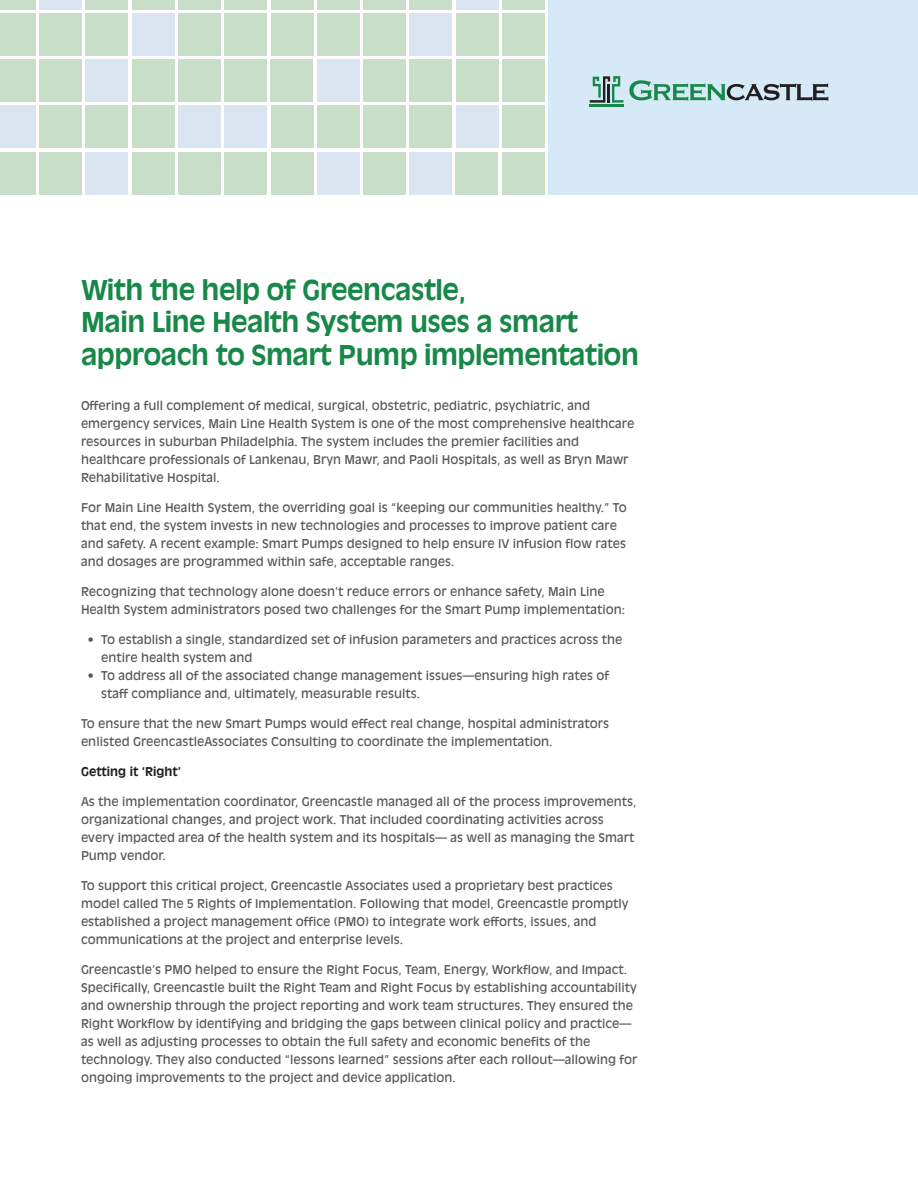
<style>
.page{position:relative;width:918px;height:1188px;background:#fff}
.page>*{position:absolute;margin:0;border:0;box-sizing:border-box;transform-origin:0 0}
.t1{font:700 27px "Antique Olive";letter-spacing:-.02em;color:#178848}
.bullets{font:12px/18px "Antique Olive";color:#57585a}
.t2{font:700 12px "Antique Olive";color:#231f20}
</style>
<div class="page">
<div style="left:317px;top:13px;width:43px;height:43px;background:#c9dec8"></div>
<div style="left:502px;top:13px;width:43px;height:43px;background:#c9dec8"></div>
<div style="left:0;top:13px;width:36px;height:43px;background:#c9dec8"></div>
<div style="left:39px;top:13px;width:43px;height:43px;background:#c9dec8"></div>
<div style="left:85px;top:13px;width:43px;height:43px;background:#c9dec8"></div>
<div style="left:132px;top:13px;width:43px;height:43px;background:#dbe5f2"></div>
<div style="left:178px;top:13px;width:43px;height:43px;background:#c9dec8"></div>
<div style="left:363px;top:13px;width:43px;height:43px;background:#c9dec8"></div>
<div style="left:224px;top:13px;width:43px;height:43px;background:#c9dec8"></div>
<div style="left:409px;top:13px;width:43px;height:43px;background:#dbe5f2"></div>
<div style="left:271px;top:13px;width:42px;height:43px;background:#c9dec8"></div>
<div style="left:456px;top:13px;width:43px;height:43px;background:#c9dec8"></div>
<div style="left:132px;top:59px;width:43px;height:43px;background:#c9dec8"></div>
<div style="left:502px;top:59px;width:43px;height:43px;background:#c9dec8"></div>
<div style="left:0;top:59px;width:36px;height:43px;background:#c9dec8"></div>
<div style="left:178px;top:59px;width:43px;height:43px;background:#c9dec8"></div>
<div style="left:39px;top:59px;width:43px;height:43px;background:#c9dec8"></div>
<div style="left:224px;top:59px;width:43px;height:43px;background:#c9dec8"></div>
<div style="left:270px;top:59px;width:43px;height:43px;background:#c9dec8"></div>
<div style="left:317px;top:59px;width:43px;height:43px;background:#dbe5f2"></div>
<div style="left:363px;top:59px;width:43px;height:43px;background:#c9dec8"></div>
<div style="left:409px;top:59px;width:43px;height:43px;background:#c9dec8"></div>
<div style="left:85px;top:59px;width:43px;height:43px;background:#dbe5f2"></div>
<div style="left:456px;top:59px;width:43px;height:43px;background:#c9dec8"></div>
<div style="left:317px;top:105px;width:43px;height:43px;background:#c9dec8"></div>
<div style="left:502px;top:105px;width:43px;height:43px;background:#c9dec8"></div>
<div style="left:0;top:105px;width:36px;height:43px;background:#dbe5f2"></div>
<div style="left:363px;top:105px;width:43px;height:43px;background:#c9dec8"></div>
<div style="left:39px;top:105px;width:43px;height:43px;background:#c9dec8"></div>
<div style="left:409px;top:105px;width:43px;height:43px;background:#c9dec8"></div>
<div style="left:85px;top:105px;width:43px;height:43px;background:#c9dec8"></div>
<div style="left:132px;top:105px;width:43px;height:43px;background:#c9dec8"></div>
<div style="left:178px;top:105px;width:43px;height:43px;background:#dbe5f2"></div>
<div style="left:224px;top:105px;width:43px;height:43px;background:#dbe5f2"></div>
<div style="left:271px;top:105px;width:42px;height:43px;background:#c9dec8"></div>
<div style="left:456px;top:105px;width:43px;height:43px;background:#dbe5f2"></div>
<div style="left:132px;top:152px;width:43px;height:43px;background:#c9dec8"></div>
<div style="left:317px;top:152px;width:43px;height:43px;background:#dbe5f2"></div>
<div style="left:502px;top:152px;width:43px;height:43px;background:#c9dec8"></div>
<div style="left:455px;top:152px;width:43px;height:43px;background:#c9dec8"></div>
<div style="left:409px;top:152px;width:43px;height:43px;background:#dbe5f2"></div>
<div style="left:363px;top:152px;width:43px;height:43px;background:#c9dec8"></div>
<div style="left:0;top:152px;width:36px;height:43px;background:#c9dec8"></div>
<div style="left:132px;top:0;width:43px;height:9px;background:#c9dec8"></div>
<div style="left:317px;top:0;width:43px;height:9px;background:#c9dec8"></div>
<div style="left:502px;top:0;width:43px;height:9px;background:#c9dec8"></div>
<div style="left:0;top:0;width:36px;height:9px;background:#c9dec8"></div>
<div style="left:178px;top:0;width:43px;height:9px;background:#c9dec8"></div>
<div style="left:363px;top:0;width:43px;height:9px;background:#c9dec8"></div>
<div style="left:39px;top:0;width:43px;height:9px;background:#dbe5f2"></div>
<div style="left:224px;top:0;width:43px;height:9px;background:#c9dec8"></div>
<div style="left:409px;top:0;width:43px;height:9px;background:#c9dec8"></div>
<div style="left:85px;top:0;width:43px;height:9px;background:#c9dec8"></div>
<div style="left:271px;top:0;width:42px;height:9px;background:#c9dec8"></div>
<div style="left:456px;top:0;width:43px;height:9px;background:#dbe5f2"></div>
<div style="left:178px;top:152px;width:43px;height:43px;background:#c9dec8"></div>
<div style="left:39px;top:152px;width:43px;height:43px;background:#c9dec8"></div>
<div style="left:224px;top:152px;width:43px;height:43px;background:#c9dec8"></div>
<div style="left:85px;top:152px;width:43px;height:43px;background:#dbe5f2"></div>
<div style="left:271px;top:152px;width:42px;height:43px;background:#c9dec8"></div>
<div style="left:549px;top:0;width:369px;height:195px;background:#d6e9f7"></div>
<hr style="left:590px;top:104px;width:34px;height:3px;background:#168848">
<svg style="left:590px;top:76px;width:238px;height:27px"></svg>
<p class="t1" style="left:81px;top:273px;width:386px">With the help of Greencastle,</p>
<p class="t1" style="left:81px;top:306px;width:499px">Main Line Health System uses a smart</p>
<p class="t1" style="left:81px;top:338px;width:560px">approach to Smart Pump implementation</p>
<p class="bullets" style="left:81px;top:396px;width:555px">Offering a full complement of medical, surgical, obstetric, pediatric, psychiatric, and emergency services, Main Line Health System is one of the most comprehensive healthcare resources in suburban Philadelphia. The system includes the premier facilities and healthcare professionals of Lankenau, Bryn Mawr, and Paoli Hospitals, as well as Bryn Mawr Rehabilitative Hospital.</p>
<p class="bullets" style="left:81px;top:498px;width:547px">For Main Line Health System, the overriding goal is “keeping our communities healthy.” To that end, the system invests in new technologies and processes to improve patient care and safety. A recent example: Smart Pumps designed to help ensure IV infusion flow rates and dosages are programmed within safe, acceptable ranges.</p>
<p class="bullets" style="left:81px;top:582px;width:546px">Recognizing that technology alone doesn’t reduce errors or enhance safety, Main Line<br>Health System administrators posed two challenges for the Smart Pump implementation:</p>
<p class="bullets" style="left:101px;top:630px;width:523px;text-indent:-14px">• To establish a single, standardized set of infusion parameters and practices across the entire health system and</p>
<p class="bullets" style="left:101px;top:666px;width:509px;text-indent:-14px">• To address all of the associated change management issues—ensuring high rates of staff compliance and, ultimately, measurable results.</p>
<p class="bullets" style="left:81px;top:714px;width:530px">To ensure that the new Smart Pumps would effect real change, hospital administrators enlisted GreencastleAssociates Consulting to coordinate the implementation.</p>
<p class="t2" style="left:81px;top:764px;width:102px">Getting it ‘Right’</p>
<p class="bullets" style="left:81px;top:792px;width:557px">As the implementation coordinator, Greencastle managed all of the process improvements, organizational changes, and project work. That included coordinating activities across every impacted area of the health system and its hospitals— as well as managing the Smart Pump vendor.</p>
<p class="bullets" style="left:81px;top:876px;width:549px">To support this critical project, Greencastle Associates used a proprietary best practices model called The 5 Rights of Implementation. Following that model, Greencastle promptly established a project management office (PMO) to integrate work efforts, issues, and communications at the project and enterprise levels.</p>
<p class="bullets" style="left:81px;top:960px;width:558px">Greencastle’s PMO helped to ensure the Right Focus, Team, Energy, Workflow, and Impact.<br>Specifically, Greencastle built the Right Team and Right Focus by establishing accountability and ownership through the project reporting and work team structures. They ensured the Right Workflow by identifying and bridging the gaps between clinical policy and practice— as well as adjusting processes to obtain the full safety and economic benefits of the technology. They also conducted “lessons learned” sessions after each rollout—allowing for ongoing improvements to the project and device application.</p>
</div>
